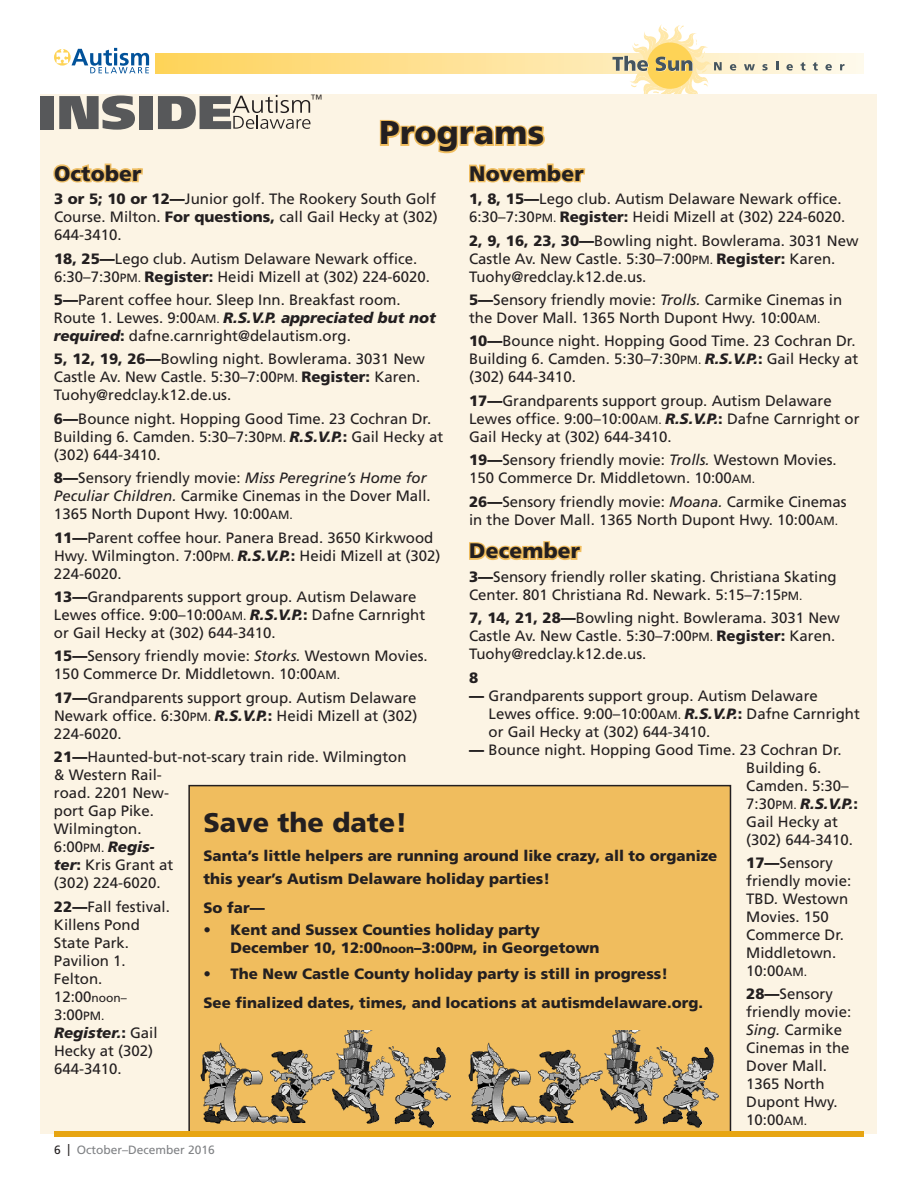
<style>
.page{position:relative;width:918px;height:1188px;background:#fff}
.page>*{position:absolute;margin:0;border:0;box-sizing:border-box;transform-origin:0 0}
.t1{font:900 33px "Frutiger";letter-spacing:.01em;color:#231f20}
.t2{font:900 27px "Frutiger";color:#231f20}
.t3{font:900 21px "Frutiger";letter-spacing:.01em;color:#231f20}
.t4{font:15px/18px "Frutiger";color:#231f20}
.t5{font:900 15px/22.5px "Frutiger";color:#231f20}
.t6{font:12px "Frutiger";color:#808285}
.t7{font:300 12px "Frutiger";color:#231f20}
.s1{font-weight:900}
.s2{font-size:12px}
.s3{font-weight:900;font-style:italic}
.s4{font-style:italic}
.s5{color:#231f20}
</style>
<div class="page">
<svg style="left:155px;top:53px;width:708px;height:21px;background:#fee39a"></svg>
<svg style="left:54px;top:49px;width:17px;height:17px"></svg>
<svg style="left:57px;top:48px;width:92px;height:25px"></svg>
<svg style="left:613px;top:24px;width:109px;height:71px"></svg>
<svg style="left:730px;top:64px;width:6px;height:7px"></svg>
<svg style="left:744px;top:64px;width:11px;height:6px"></svg>
<svg style="left:762px;top:64px;width:6px;height:7px"></svg>
<svg style="left:776px;top:62px;width:2px;height:8px"></svg>
<svg style="left:786px;top:64px;width:7px;height:7px"></svg>
<svg style="left:801px;top:62px;width:4px;height:9px"></svg>
<svg style="left:813px;top:62px;width:5px;height:9px"></svg>
<svg style="left:825px;top:64px;width:7px;height:7px"></svg>
<svg style="left:840px;top:64px;width:5px;height:6px"></svg>
<div style="left:40px;top:95px;width:838px;height:1039px;background:#fcf4e4"></div>
<svg style="left:53px;top:163px;width:90px;height:20px"></svg>
<svg style="left:469px;top:541px;width:113px;height:20px"></svg>
<div style="left:41px;top:96px;width:13px;height:33px;background:#57585a"></div>
<svg style="left:59px;top:96px;width:76px;height:34px"></svg>
<div style="left:139px;top:96px;width:14px;height:33px;background:#57585a"></div>
<svg style="left:158px;top:95px;width:152px;height:34px"></svg>
<svg style="left:379px;top:119px;width:207px;height:64px"></svg>
<div style="left:189px;top:786px;width:541px;height:346px;background:#f0bd5e"></div>
<div style="left:188px;top:785px;width:543px;height:348px;border:2px solid #231f20"></div>
<img style="left:468px;top:1031px;width:250px;height:97px">
<img style="left:200px;top:1031px;width:250px;height:97px">
<div style="left:54px;top:1131px;width:810px;height:6px;background:#e7a512"></div>
<p class="t7" style="left:310px;top:92px;width:13px">™</p>
<p class="t1" style="left:380px;top:113px;width:166px">Programs</p>
<p class="t3" style="left:54px;top:161px;width:89px">October</p>
<p class="t4" style="left:54px;top:190px;width:385px"><span class="s1">3 or 5; 10 or 12—</span>Junior golf. The Rookery South Golf<br>Course. Milton. <span class="s1">For questions,</span> call Gail Hecky at (302)<br>644-3410.</p>
<p class="t4" style="left:54px;top:249px;width:378px"><span class="s1">18, 25—</span>Lego club. Autism Delaware Newark office.<br>6:30–7:30<span class="s2">PM.</span> <span class="s1">Register:</span> Heidi Mizell at (302) 224-6020.</p>
<p class="t4" style="left:54px;top:291px;width:383px"><span class="s1">5—</span>Parent coffee hour. Sleep Inn. Breakfast room.<br>Route 1. Lewes. 9:00<span class="s2">AM.</span> <span class="s3">R.S.V.P. appreciated but not required</span><span class="s1">:</span> dafne.carnright@delautism.org.</p>
<p class="t4" style="left:54px;top:350px;width:373px"><span class="s1">5, 12, 19, 26—</span>Bowling night. Bowlerama. 3031 New<br>Castle Av. New Castle. 5:30–7:00<span class="s2">PM.</span> <span class="s1">Register:</span> Karen.<br>Tuohy@redclay.k12.de.us.</p>
<p class="t4" style="left:54px;top:410px;width:391px"><span class="s1">6—</span>Bounce night. Hopping Good Time. 23 Cochran Dr.<br>Building 6. Camden. 5:30–7:30<span class="s2">PM.</span> <span class="s3">R.S.V.P.</span><span class="s1">:</span> Gail Hecky at (302) 644-3410.</p>
<p class="t4" style="left:54px;top:469px;width:378px"><span class="s1">8—</span>Sensory friendly movie: <span class="s4">Miss Peregrine’s Home for<br>Peculiar Children.</span> Carmike Cinemas in the Dover Mall.<br>1365 North Dupont Hwy. 10:00<span class="s2">AM.</span></p>
<p class="t4" style="left:54px;top:528px;width:388px"><span class="s1">11—</span>Parent coffee hour. Panera Bread. 3650 Kirkwood<br>Hwy. Wilmington. 7:00<span class="s2">PM.</span> <span class="s3">R.S.V.P.</span><span class="s1">:</span> Heidi Mizell at (302)<br>224-6020.</p>
<p class="t4" style="left:54px;top:588px;width:373px"><span class="s1">13—</span>Grandparents support group. Autism Delaware<br>Lewes office. 9:00–10:00<span class="s2">AM.</span> <span class="s3">R.S.V.P.</span><span class="s1">:</span> Dafne Carnright or Gail Hecky at (302) 644-3410.</p>
<p class="t4" style="left:54px;top:647px;width:375px"><span class="s1">15—</span>Sensory friendly movie: <span class="s4">Storks.</span> Westown Movies.<br>150 Commerce Dr. Middletown. 10:00<span class="s2">AM.</span></p>
<p class="t4" style="left:54px;top:689px;width:365px;text-align:justify"><span class="s1">17—</span>Grandparents support group. Autism Delaware Newark office. 6:30<span class="s2">PM.</span> <span class="s3">R.S.V.P.</span><span class="s1">:</span> Heidi Mizell at (302)<br>224-6020.</p>
<p class="t4" style="left:54px;top:748px;width:354px"><span class="s1">21—</span>Haunted-but-not-scary train ride. Wilmington &amp; Western Rail-<br>road. 2201 New-<br>port Gap Pike.<br>Wilmington.<br>6:00<span class="s2">PM.</span> <span class="s3">Regis-<br>ter</span><span class="s1">:</span> Kris Grant at<br>(302) 224-6020.</p>
<p class="t4" style="left:54px;top:897px;width:117px"><span class="s1">22—</span>Fall festival.<br>Killens Pond<br>State Park.<br>Pavilion 1.<br>Felton.<br>12:00<span class="s2">noon–<br></span>3:00<span class="s2">PM.<br></span><span class="s3">Register.</span><span class="s1">:</span> Gail<br>Hecky at (302)<br>644-3410.</p>
<p class="t3" style="left:469px;top:161px;width:116px">November</p>
<p class="t4" style="left:469px;top:190px;width:378px"><span class="s1">1, 8, 15—</span>Lego club. Autism Delaware Newark office.<br>6:30–7:30<span class="s2">PM.</span> <span class="s1">Register:</span> Heidi Mizell at (302) 224-6020.</p>
<p class="t4" style="left:469px;top:231px;width:391px"><span class="s1">2, 9, 16, 23, 30—</span>Bowling night. Bowlerama. 3031 New<br>Castle Av. New Castle. 5:30–7:00<span class="s2">PM.</span> <span class="s1">Register:</span> Karen.<br>Tuohy@redclay.k12.de.us.</p>
<p class="t4" style="left:469px;top:291px;width:375px"><span class="s1">5—</span>Sensory friendly movie: <span class="s4">Trolls.</span> Carmike Cinemas in the Dover Mall. 1365 North Dupont Hwy. 10:00<span class="s2">AM.</span></p>
<p class="t4" style="left:469px;top:332px;width:391px"><span class="s1">10—</span>Bounce night. Hopping Good Time. 23 Cochran Dr.<br>Building 6. Camden. 5:30–7:30<span class="s2">PM.</span> <span class="s3">R.S.V.P.</span><span class="s1">:</span> Gail Hecky at (302) 644-3410.</p>
<p class="t4" style="left:469px;top:392px;width:392px"><span class="s1">17—</span>Grandparents support group. Autism Delaware<br>Lewes office. 9:00–10:00<span class="s2">AM.</span> <span class="s3">R.S.V.P.</span><span class="s1">:</span> Dafne Carnright or<br>Gail Hecky at (302) 644-3410.</p>
<p class="t4" style="left:469px;top:451px;width:369px"><span class="s1">19—</span>Sensory friendly movie: <span class="s4">Trolls.</span> Westown Movies.<br>150 Commerce Dr. Middletown. 10:00<span class="s2">AM.</span></p>
<p class="t4" style="left:469px;top:492px;width:379px"><span class="s1">26—</span>Sensory friendly movie: <span class="s4">Moana.</span> Carmike Cinemas in the Dover Mall. 1365 North Dupont Hwy. 10:00<span class="s2">AM.</span></p>
<p class="t3" style="left:469px;top:538px;width:113px">December</p>
<p class="t4" style="left:469px;top:568px;width:369px"><span class="s1">3—</span>Sensory friendly roller skating. Christiana Skating<br>Center. 801 Christiana Rd. Newark. 5:15–7:15<span class="s2">PM.</span></p>
<p class="t4" style="left:469px;top:609px;width:373px"><span class="s1">7, 14, 21, 28—</span>Bowling night. Bowlerama. 3031 New<br>Castle Av. New Castle. 5:30–7:00<span class="s2">PM.</span> <span class="s1">Register:</span> Karen.<br>Tuohy@redclay.k12.de.us.</p>
<p class="t5" style="left:469px;top:666px;width:11px">8</p>
<p class="t4" style="left:489px;top:686px;width:373px;text-indent:-20px"><span class="s1">—</span> Grandparents support group. Autism Delaware<br>Lewes office. 9:00–10:00<span class="s2">AM.</span> <span class="s3">R.S.V.P.</span><span class="s1">:</span> Dafne Carnright or Gail Hecky at (302) 644-3410.</p>
<p class="t4" style="left:746px;top:740px;width:113px;text-indent:-277px"><span class="s1">—</span> Bounce night. Hopping Good Time. 23 Cochran Dr.<br>Building 6.<br>Camden. 5:30–<br>7:30<span class="s2">PM.</span> <span class="s3">R.S.V.P.</span><span class="s1">:<br></span>Gail Hecky at (302) 644-3410.</p>
<p class="t4" style="left:746px;top:854px;width:107px"><span class="s1">17—</span>Sensory friendly movie:<br>TBD<span class="s4">.</span> Westown<br>Movies. 150<br>Commerce Dr.<br>Middletown.<br>10:00<span class="s2">AM.</span></p>
<p class="t4" style="left:746px;top:985px;width:107px"><span class="s1">28—</span>Sensory friendly movie:<br><span class="s4">Sing.</span> Carmike<br>Cinemas in the<br>Dover Mall.<br>1365 North<br>Dupont Hwy.<br>10:00<span class="s2">AM.</span></p>
<p class="t2" style="left:203px;top:806px;width:206px">Save the date!</p>
<p class="t5" style="left:203px;top:845px;width:516px">Santa’s little helpers are running around like crazy, all to organize this year’s Autism Delaware holiday parties!</p>
<p class="t5" style="left:203px;top:896px;width:63px">So far—</p>
<p class="t5" style="left:230px;top:920px;width:371px;line-height:18px;text-indent:-27px">• Kent and Sussex Counties holiday party<br>December 10, 12:00<span class="s2">noon</span>–3:00<span class="s2">PM</span>, in Georgetown</p>
<p class="t5" style="left:203px;top:962px;width:466px">• The New Castle County holiday party is still in progress!</p>
<p class="t5" style="left:203px;top:991px;width:501px">See finalized dates, times, and locations at autismdelaware.org.</p>
<p class="t6" style="left:54px;top:1143px;width:162px"><span class="s5">6 |</span> October–December 2016</p>
</div>
